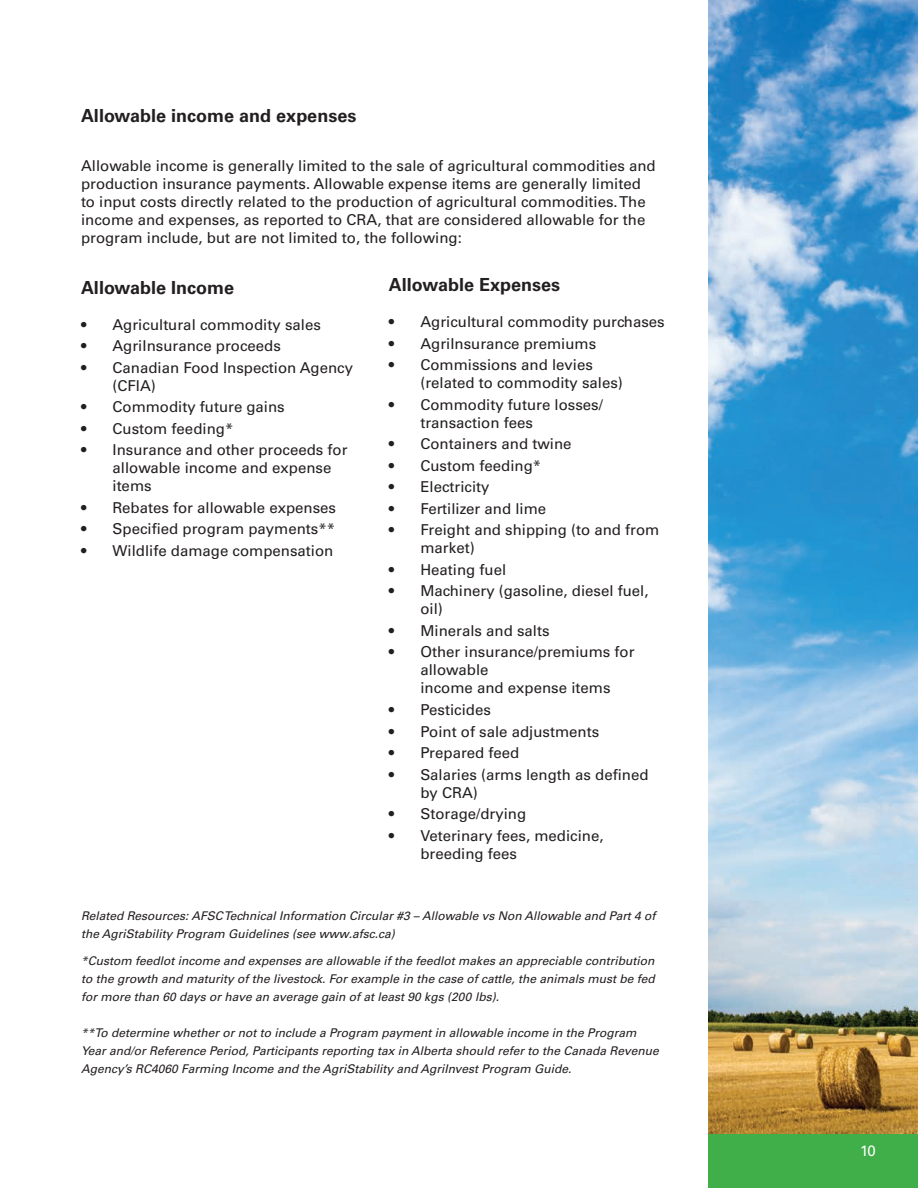
<style>
.page{position:relative;width:918px;height:1188px;background:#fff}
.page>*{position:absolute;margin:0;border:0;box-sizing:border-box;transform-origin:0 0}
.Heading_2{font:700 18px "Univers";color:#231f20}
.t1{font:15px/18px "Univers";color:#231f20}
.t2{font:15px "Univers";color:#fff}
.t3{font:italic 12px/18px "Univers";color:#231f20}
</style>
<div class="page">
<img style="left:709px;top:0;width:209px;height:1134px">
<div style="left:709px;top:1134px;width:209px;height:54px;background:#40ae49"></div>
<p class="Heading_2" style="left:81px;top:105px;width:277px">Allowable income and expenses</p>
<p class="t1" style="left:81px;top:157px;width:576px">Allowable income is generally limited to the sale of agricultural commodities and production insurance payments. Allowable expense items are generally limited to input costs directly related to the production of agricultural commodities. The income and expenses, as reported to CRA, that are considered allowable for the program include, but are not limited to, the following:</p>
<p class="Heading_2" style="left:81px;top:277px;width:155px">Allowable Income</p>
<p class="t1" style="left:81px;top:315px;width:241px">• Agricultural commodity sales</p>
<p class="t1" style="left:81px;top:337px;width:201px">• AgriInsurance proceeds</p>
<p class="t1" style="left:112px;top:358px;width:242px;text-indent:-32px">• Canadian Food Inspection Agency (CFIA)</p>
<p class="t1" style="left:81px;top:398px;width:205px">• Commodity future gains</p>
<p class="t1" style="left:81px;top:419px;width:154px">• Custom feeding*</p>
<p class="t1" style="left:112px;top:441px;width:237px;text-indent:-32px">• Insurance and other proceeds for allowable income and expense items</p>
<p class="t1" style="left:81px;top:498px;width:257px">• Rebates for allowable expenses</p>
<p class="t1" style="left:81px;top:520px;width:256px">• Specified program payments**</p>
<p class="t1" style="left:81px;top:541px;width:254px">• Wildlife damage compensation</p>
<p class="Heading_2" style="left:389px;top:274px;width:173px">Allowable Expenses</p>
<p class="t1" style="left:389px;top:313px;width:277px">• Agricultural commodity purchases</p>
<p class="t1" style="left:389px;top:335px;width:209px">• AgriInsurance premiums</p>
<p class="t1" style="left:420px;top:356px;width:204px;text-indent:-32px">• Commissions and levies (related to commodity sales)</p>
<p class="t1" style="left:420px;top:396px;width:184px;text-indent:-32px">• Commodity future losses/ transaction fees</p>
<p class="t1" style="left:389px;top:435px;width:184px">• Containers and twine</p>
<p class="t1" style="left:389px;top:457px;width:154px">• Custom feeding*</p>
<p class="t1" style="left:389px;top:478px;width:102px">• Electricity</p>
<p class="t1" style="left:389px;top:500px;width:159px">• Fertilizer and lime</p>
<p class="t1" style="left:420px;top:521px;width:240px;text-indent:-32px">• Freight and shipping (to and from market)</p>
<p class="t1" style="left:389px;top:561px;width:119px">• Heating fuel</p>
<p class="t1" style="left:420px;top:582px;width:230px;text-indent:-32px">• Machinery (gasoline, diesel fuel, oil)</p>
<p class="t1" style="left:389px;top:622px;width:162px">• Minerals and salts</p>
<p class="t1" style="left:420px;top:643px;width:216px;text-indent:-32px">• Other insurance/premiums for allowable<br>income and expense items</p>
<p class="t1" style="left:389px;top:701px;width:103px">• Pesticides</p>
<p class="t1" style="left:389px;top:722px;width:212px">• Point of sale adjustments</p>
<p class="t1" style="left:389px;top:744px;width:132px">• Prepared feed</p>
<p class="t1" style="left:420px;top:765px;width:230px;text-indent:-32px">• Salaries (arms length as defined by CRA)</p>
<p class="t1" style="left:389px;top:805px;width:139px">• Storage/drying</p>
<p class="t1" style="left:420px;top:826px;width:185px;text-indent:-32px">• Veterinary fees, medicine, breeding fees</p>
<p class="t3" style="left:81px;top:906px;width:576px">Related Resources: AFSC Technical Information Circular #3 – Allowable vs Non Allowable and Part 4 of the AgriStability Program Guidelines (see www.afsc.ca)</p>
<p class="t3" style="left:81px;top:951px;width:575px;text-align:justify">*Custom feedlot income and expenses are allowable if the feedlot makes an appreciable contribution to the growth and maturity of the livestock. For example in the case of cattle, the animals must be fed for more than 60 days or have an average gain of at least 90 kgs (200 lbs).</p>
<p class="t3" style="left:81px;top:1023px;width:579px">**To determine whether or not to include a Program payment in allowable income in the Program<br>Year and/or Reference Period, Participants reporting tax in Alberta should refer to the Canada Revenue<br>Agency’s RC4060 Farming Income and the AgriStability and AgriInvest Program Guide.</p>
<p class="t2" style="left:860px;top:1142px;width:17px">10</p>
</div>
